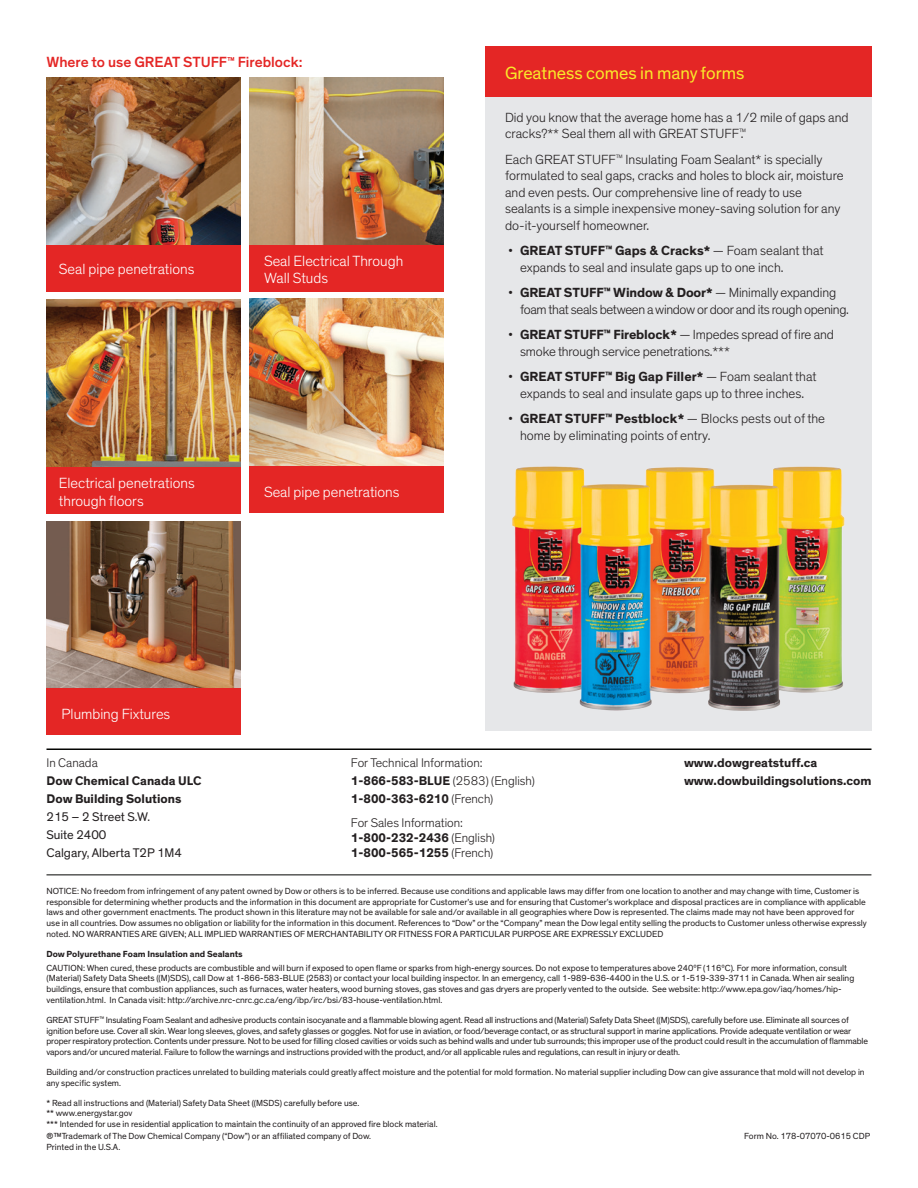
<style>
.page{position:relative;width:918px;height:1188px;background:#fff}
.page>*{position:absolute;margin:0;border:0;box-sizing:border-box;transform-origin:0 0}
.t1{font:18px "Dow Corporate";color:#f9e92a}
.t2{font:300 15px/17.2px "Dow Corporate";color:#fff}
.t3{font:500 15px "Dow Corporate";color:#e42625}
.t4{font:300 13.5px/16.5px "Dow Corporate";color:#231f20}
.t5{font:300 13.5px/16.5px "Dow Corporate";letter-spacing:-.025em;color:#231f20}
.t6{font:300 12.75px/18px "Dow Corporate";color:#231f20}
.t7{font:700 12.75px/18px "Dow Corporate";color:#231f20}
.t8{font:12.75px/18px "Dow Corporate";color:#231f20}
.t9{font:9px/10.8px "Dow Corporate";color:#231f20}
.t10{font:700 9px "Dow Corporate";color:#231f20}
.s1{font-weight:700}
</style>
<div class="page">
<img style="left:46px;top:78px;width:195px;height:167px">
<img style="left:249px;top:78px;width:194px;height:167px">
<div style="left:46px;top:245px;width:195px;height:47px;background:#e42625"></div>
<div style="left:249px;top:245px;width:194px;height:47px;background:#e42625"></div>
<img style="left:249px;top:299px;width:194px;height:167px">
<div style="left:249px;top:466px;width:194px;height:47px;background:#e42625"></div>
<img style="left:46px;top:521px;width:195px;height:168px">
<div style="left:46px;top:689px;width:195px;height:46px;background:#e42625"></div>
<img style="left:46px;top:299px;width:195px;height:168px">
<div style="left:46px;top:467px;width:195px;height:46px;background:#e42625"></div>
<hr style="left:46px;top:748px;width:826px;height:2px;background:#040503">
<hr style="left:46px;top:874px;width:825px;height:1px;background:#040503">
<div style="left:485px;top:92px;width:387px;height:638px;background:#e6e7e9"></div>
<div style="left:485px;top:46px;width:387px;height:51px;background:#e42625"></div>
<img style="left:512px;top:466px;width:333px;height:245px">
<h2 class="t3" style="left:46px;top:53px;width:258px">Where to use GREAT STUFF<sup>™</sup> Fireblock:</h2>
<h2 class="t2" style="left:59px;top:261px;width:137px">Seal pipe penetrations</h2>
<h2 class="t2" style="left:264px;top:252px;width:141px">Seal Electrical Through<br>Wall Studs</h2>
<h2 class="t2" style="left:59px;top:474px;width:137px;line-height:18px">Electrical penetrations through floors</h2>
<h2 class="t2" style="left:264px;top:483px;width:137px">Seal pipe penetrations</h2>
<h2 class="t2" style="left:62px;top:705px;width:110px">Plumbing Fixtures</h2>
<h1 class="t1" style="left:505px;top:62px;width:241px">Greatness comes in many forms</h1>
<h3 class="t4" style="left:505px;top:109px;width:345px">Did you know that the average home has a 1/2 mile of gaps and cracks?** Seal them all with GREAT STUFF<sup>™</sup>.</h3>
<p class="t4" style="left:505px;top:151px;width:340px">Each GREAT STUFF<sup>™</sup> Insulating Foam Sealant* is specially formulated to seal gaps, cracks and holes to block air, moisture and even pests. Our comprehensive line of ready to use sealants is a simple inexpensive money-saving solution for any do-it-yourself homeowner.</p>
<h3 class="t4" style="left:520px;top:243px;width:305px;text-indent:-12px">• <span class="s1">GREAT STUFF</span><sup>™</sup> <span class="s1">Gaps &amp; Cracks*</span> — Foam sealant that expands to seal and insulate gaps up to one inch.</h3>
<h3 class="t5" style="left:520px;top:285px;width:330px;text-indent:-12px">• <span class="s1">GREAT STUFF</span><sup>™</sup> <span class="s1">Window &amp; Door*</span> — Minimally expanding foam that seals between a window or door and its rough opening.</h3>
<h3 class="t4" style="left:520px;top:327px;width:315px;text-indent:-12px">• <span class="s1">GREAT STUFF</span><sup>™</sup> <span class="s1">Fireblock*</span> — Impedes spread of fire and smoke through service penetrations.***</h3>
<h3 class="t4" style="left:508px;top:369px;width:310px;text-align:center">• <span class="s1">GREAT STUFF</span><sup>™</sup> <span class="s1">Big Gap Filler*</span> — Foam sealant that expands to seal and insulate gaps up to three inches.</h3>
<h3 class="t4" style="left:520px;top:411px;width:307px;text-indent:-12px">• <span class="s1">GREAT STUFF</span><sup>™</sup> <span class="s1">Pestblock*</span> — Blocks pests out of the home by eliminating points of entry.</h3>
<h3 class="t6" style="left:46px;top:753px;width:53px">In Canada</h3>
<h3 class="t7" style="left:46px;top:772px;width:157px">Dow Chemical Canada ULC<br>Dow Building Solutions</h3>
<h3 class="t8" style="left:46px;top:808px;width:137px">215 – 2 Street S.W.<br>Suite 2400<br>Calgary, Alberta T2P 1M4</h3>
<h3 class="t6" style="left:351px;top:753px;width:185px">For Technical Information:<br><span class="s1">1-866-583-BLUE</span> (2583) (English)<br><span class="s1">1-800-363-6210</span> (French)</h3>
<h3 class="t6" style="left:351px;top:815px;width:146px;line-height:15.3px">For Sales Information:<br><span class="s1">1-800-232-2436</span> (English)<br><span class="s1">1-800-565-1255</span> (French)</h3>
<h3 class="t7" style="left:684px;top:754px;width:189px">www.dowgreatstuff.ca www.dowbuildingsolutions.com</h3>
<p class="t9" style="left:46px;top:886px;width:822px">NOTICE: No freedom from infringement of any patent owned by Dow or others is to be inferred. Because use conditions and applicable laws may differ from one location to another and may change with time, Customer is responsible for determining whether products and the information in this document are appropriate for Customer’s use and for ensuring that Customer’s workplace and disposal practices are in compliance with applicable laws and other government enactments. The product shown in this literature may not be available for sale and/or available in all geographies where Dow is represented. The claims made may not have been approved for use in all countries. Dow assumes no obligation or liability for the information in this document. References to “Dow” or the “Company” mean the Dow legal entity selling the products to Customer unless otherwise expressly noted. NO WARRANTIES ARE GIVEN; ALL IMPLIED WARRANTIES OF MERCHANTABILITY OR FITNESS FOR A PARTICULAR PURPOSE ARE EXPRESSLY EXCLUDED</p>
<p class="t10" style="left:46px;top:948px;width:198px">Dow Polyurethane Foam Insulation and Sealants</p>
<p class="t9" style="left:46px;top:962px;width:809px">CAUTION: When cured, these products are combustible and will burn if exposed to open flame or sparks from high-energy sources. Do not expose to temperatures above 240ºF (116ºC). For more information, consult (Material) Safety Data Sheets ((M)SDS), call Dow at 1-866-583-BLUE (2583) or contact your local building inspector. In an emergency, call 1-989-636-4400 in the U.S. or 1-519-339-3711 in Canada. When air sealing buildings, ensure that combustion appliances, such as furnaces, water heaters, wood burning stoves, gas stoves and gas dryers are properly vented to the outside. See website: http://www.epa.gov/iaq/homes/hip&shy;ventilation.html. In Canada visit: http://archive.nrc-cnrc.gc.ca/eng/ibp/irc/bsi/83-house-ventilation.html.</p>
<p class="t9" style="left:46px;top:1015px;width:823px">GREAT STUFF<sup>™</sup> Insulating Foam Sealant and adhesive products contain isocyanate and a flammable blowing agent. Read all instructions and (Material) Safety Data Sheet ((M)SDS), carefully before use. Eliminate all sources of ignition before use. Cover all skin. Wear long sleeves, gloves, and safety glasses or goggles. Not for use in aviation, or food/beverage contact, or as structural support in marine applications. Provide adequate ventilation or wear proper respiratory protection. Contents under pressure. Not to be used for filling closed cavities or voids such as behind walls and under tub surrounds; this improper use of the product could result in the accumulation of flammable vapors and/or uncured material. Failure to follow the warnings and instructions provided with the product, and/or all applicable rules and regulations, can result in injury or death.</p>
<p class="t9" style="left:46px;top:1067px;width:820px">Building and/or construction practices unrelated to building materials could greatly affect moisture and the potential for mold formation. No material supplier including Dow can give assurance that mold will not develop in any specific system.</p>
<p class="t9" style="left:46px;top:1097px;width:393px">* Read all instructions and (Material) Safety Data Sheet ((MSDS) carefully before use.<br>** www.energystar.gov<br>*** Intended for use in residential application to maintain the continuity of an approved fire block material.</p>
<p class="t9" style="left:46px;top:1131px;width:326px">®™Trademark of The Dow Chemical Company (“Dow”) or an affiliated company of Dow.</p>
<p class="t9" style="left:744px;top:1131px;width:128px">Form No. 178-07070-0615 CDP</p>
<p class="t9" style="left:46px;top:1142px;width:75px">Printed in the U.S.A.</p>
</div>
